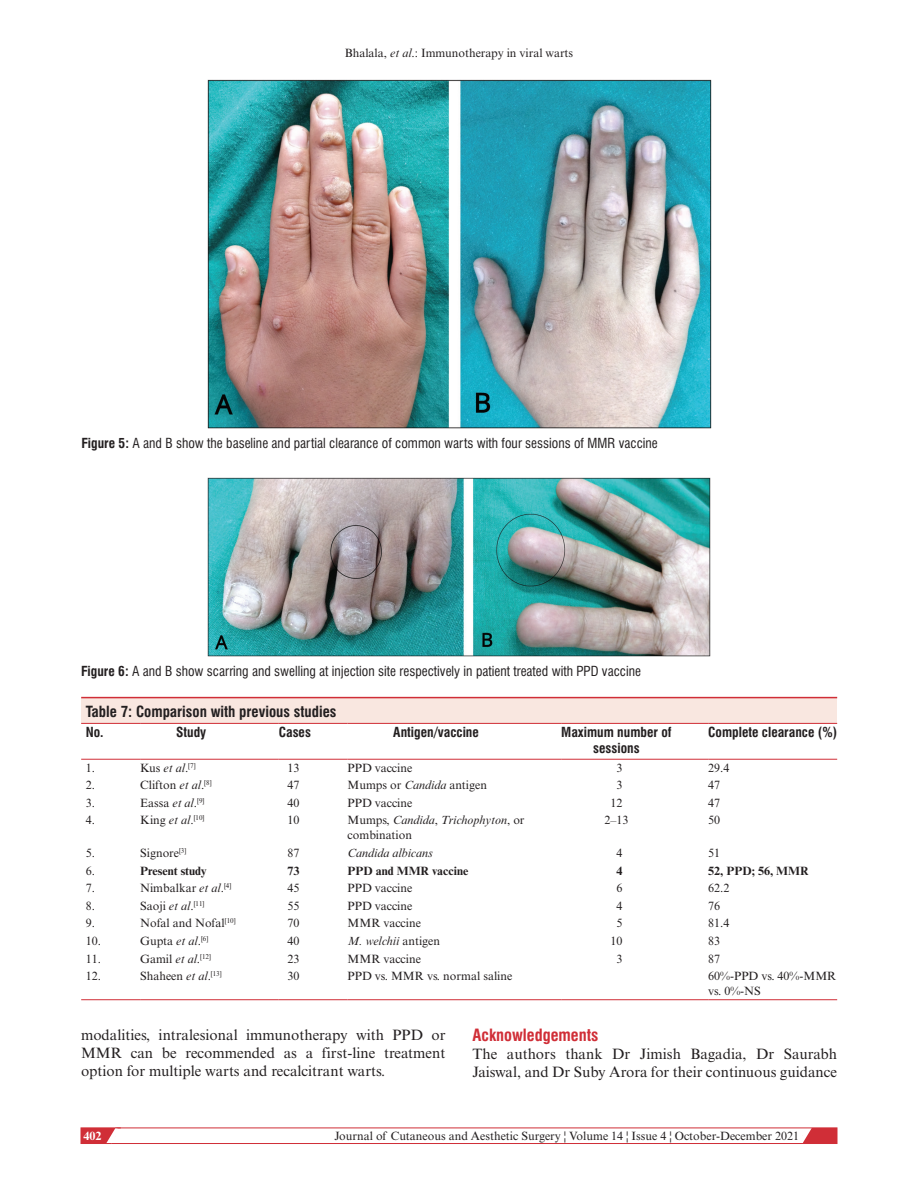
<style>
.page{position:relative;width:918px;height:1188px;background:#fff}
.page>*{position:absolute;margin:0;border:0;box-sizing:border-box;transform-origin:0 0}
.t1{font:700 condensed 16.5px "Swiss 721 BT";color:#d02e37}
.t2{font:15px/18px "Times New Roman MT Std";color:#231f20;text-align:justify}
.t3{font:700 condensed 15px "Swiss 721 BT";color:#231f20}
.t4{font:condensed 13.5px "Swiss 721 BT";color:#231f20}
.t5{font:700 condensed 13.5px/16.5px "Swiss 721 BT";color:#231f20;text-align:center}
.t6{font:12px/15px "Times New Roman MT Std";color:#231f20}
.t7{font:700 12px "Times New Roman MT Std";color:#231f20}
.t8{font:italic 12px "Times New Roman MT Std";color:#231f20}
.t9{font:700 12px "Times New Roman MT Std";color:#fff}
.s1{font-style:italic}
.s2{font-weight:700}
.s3{font-style:normal}
</style>
<div class="page">
<svg style="left:798px;top:1127px;width:39px;height:15px"></svg>
<div style="left:81px;top:1128px;width:756px;height:16px;border:1px solid #d02e37"></div>
<svg style="left:81px;top:1127px;width:40px;height:17px"></svg>
<img style="left:207px;top:80px;width:505px;height:349px">
<img style="left:207px;top:477px;width:504px;height:179px">
<div style="left:81px;top:698px;width:756px;height:25px;background:#f9e7e0"></div>
<hr style="left:81px;top:697px;width:756px;height:1px;background:#d02e37">
<hr style="left:81px;top:723px;width:59px;height:1px;background:#d02e37">
<hr style="left:81px;top:759px;width:59px;height:1px;background:#d02e37">
<hr style="left:140px;top:723px;width:139px;height:1px;background:#d02e37">
<hr style="left:140px;top:759px;width:139px;height:1px;background:#d02e37">
<hr style="left:279px;top:723px;width:69px;height:1px;background:#d02e37">
<hr style="left:279px;top:759px;width:69px;height:1px;background:#d02e37">
<hr style="left:348px;top:723px;width:213px;height:1px;background:#d02e37">
<hr style="left:348px;top:759px;width:213px;height:1px;background:#d02e37">
<hr style="left:561px;top:723px;width:147px;height:1px;background:#d02e37">
<hr style="left:561px;top:759px;width:147px;height:1px;background:#d02e37">
<hr style="left:708px;top:723px;width:129px;height:1px;background:#d02e37">
<hr style="left:708px;top:759px;width:129px;height:1px;background:#d02e37">
<hr style="left:81px;top:999px;width:59px;height:1px;background:#d02e37">
<hr style="left:140px;top:999px;width:139px;height:1px;background:#d02e37">
<hr style="left:279px;top:999px;width:69px;height:1px;background:#d02e37">
<hr style="left:348px;top:999px;width:213px;height:1px;background:#d02e37">
<hr style="left:561px;top:999px;width:147px;height:1px;background:#d02e37">
<hr style="left:708px;top:999px;width:129px;height:1px;background:#d02e37">
<p class="t6" style="left:345px;top:45px;width:230px">Bhalala, <span class="s1">et al</span>.: Immunotherapy in viral warts</p>
<p class="t4" style="left:81px;top:435px;width:578px"><span class="s2">Figure 5:</span> A and B show the baseline and partial clearance of common warts with four sessions of MMR vaccine</p>
<p class="t4" style="left:81px;top:663px;width:562px"><span class="s2">Figure 6:</span> A and B show scarring and swelling at injection site respectively in patient treated with PPD vaccine</p>
<p class="t3" style="left:86px;top:702px;width:252px">Table 7: Comparison with previous studies</p>
<p class="t5" style="left:86px;top:724px;width:19px">No.</p>
<p class="t5" style="left:176px;top:724px;width:32px">Study</p>
<p class="t5" style="left:279px;top:724px;width:34px">Cases</p>
<p class="t5" style="left:393px;top:724px;width:87px">Antigen/vaccine</p>
<p class="t5" style="left:561px;top:724px;width:112px">Maximum number of sessions</p>
<p class="t5" style="left:708px;top:724px;width:130px">Complete clearance (%)</p>
<p class="t6" style="left:86px;top:760px;width:11px">1.</p>
<p class="t6" style="left:140px;top:760px;width:57px">Kus <span class="s1">et al</span>.<sup>[7]</sup></p>
<p class="t6" style="left:287px;top:760px;width:13px">13</p>
<p class="t6" style="left:348px;top:760px;width:66px">PPD vaccine</p>
<p class="t6" style="left:616px;top:760px;width:7px">3</p>
<p class="t6" style="left:708px;top:760px;width:23px">29.4</p>
<p class="t6" style="left:86px;top:778px;width:11px">2.</p>
<p class="t6" style="left:140px;top:778px;width:73px">Clifton <span class="s1">et al</span>.<sup>[8]</sup></p>
<p class="t6" style="left:287px;top:778px;width:13px">47</p>
<p class="t6" style="left:348px;top:778px;width:141px">Mumps or <span class="s1">Candida</span> antigen</p>
<p class="t6" style="left:616px;top:778px;width:7px">3</p>
<p class="t6" style="left:708px;top:778px;width:13px">47</p>
<p class="t6" style="left:86px;top:795px;width:11px">3.</p>
<p class="t6" style="left:140px;top:795px;width:66px">Eassa <span class="s1">et al</span>.<sup>[9]</sup></p>
<p class="t6" style="left:287px;top:795px;width:13px">40</p>
<p class="t6" style="left:348px;top:795px;width:66px">PPD vaccine</p>
<p class="t6" style="left:610px;top:795px;width:13px">12</p>
<p class="t6" style="left:708px;top:795px;width:13px">47</p>
<p class="t6" style="left:86px;top:813px;width:11px">4.</p>
<p class="t6" style="left:140px;top:813px;width:66px">King <span class="s1">et al</span>.<sup>[10]</sup></p>
<p class="t6" style="left:287px;top:813px;width:13px">10</p>
<p class="t6" style="left:348px;top:813px;width:178px">Mumps, <span class="s1">Candida</span>, <span class="s1">Trichophyton</span>, or combination</p>
<p class="t6" style="left:604px;top:813px;width:25px">2–13</p>
<p class="t6" style="left:708px;top:813px;width:13px">50</p>
<p class="t6" style="left:86px;top:845px;width:11px">5.</p>
<p class="t6" style="left:140px;top:845px;width:48px">Signore<sup>[3]</sup></p>
<p class="t6" style="left:287px;top:845px;width:13px">87</p>
<p class="t8" style="left:348px;top:846px;width:87px">Candida albicans</p>
<p class="t6" style="left:616px;top:845px;width:7px">4</p>
<p class="t6" style="left:708px;top:845px;width:13px">51</p>
<p class="t6" style="left:86px;top:863px;width:11px">6.</p>
<p class="t7" style="left:140px;top:863px;width:68px">Present study</p>
<p class="t7" style="left:287px;top:863px;width:13px">73</p>
<p class="t7" style="left:348px;top:863px;width:122px">PPD and MMR vaccine</p>
<p class="t7" style="left:616px;top:863px;width:7px">4</p>
<p class="t7" style="left:708px;top:863px;width:102px">52, PPD; 56, MMR</p>
<p class="t6" style="left:86px;top:881px;width:11px">7.</p>
<p class="t6" style="left:140px;top:881px;width:93px">Nimbalkar <span class="s1">et al</span>.<sup>[4]</sup></p>
<p class="t6" style="left:287px;top:881px;width:13px">45</p>
<p class="t6" style="left:348px;top:881px;width:66px">PPD vaccine</p>
<p class="t6" style="left:616px;top:881px;width:7px">6</p>
<p class="t6" style="left:708px;top:881px;width:23px">62.2</p>
<p class="t6" style="left:86px;top:898px;width:11px">8.</p>
<p class="t6" style="left:140px;top:898px;width:66px">Saoji <span class="s1">et al</span>.<sup>[11]</sup></p>
<p class="t6" style="left:287px;top:898px;width:13px">55</p>
<p class="t6" style="left:348px;top:898px;width:66px">PPD vaccine</p>
<p class="t6" style="left:616px;top:898px;width:7px">4</p>
<p class="t6" style="left:708px;top:898px;width:13px">76</p>
<p class="t6" style="left:86px;top:916px;width:11px">9.</p>
<p class="t6" style="left:140px;top:916px;width:97px">Nofal and Nofal<sup>[10]</sup></p>
<p class="t6" style="left:287px;top:916px;width:13px">70</p>
<p class="t6" style="left:348px;top:916px;width:75px">MMR vaccine</p>
<p class="t6" style="left:616px;top:916px;width:7px">5</p>
<p class="t6" style="left:708px;top:916px;width:23px">81.4</p>
<p class="t6" style="left:86px;top:933px;width:17px">10.</p>
<p class="t6" style="left:140px;top:933px;width:70px">Gupta <span class="s1">et al</span>.<sup>[6]</sup></p>
<p class="t6" style="left:287px;top:933px;width:13px">40</p>
<p class="t8" style="left:348px;top:934px;width:94px">M. welchii <span class="s3">antigen</span></p>
<p class="t6" style="left:610px;top:933px;width:13px">10</p>
<p class="t6" style="left:708px;top:933px;width:13px">83</p>
<p class="t6" style="left:86px;top:951px;width:17px">11.</p>
<p class="t6" style="left:140px;top:951px;width:72px">Gamil <span class="s1">et al</span>.<sup>[12]</sup></p>
<p class="t6" style="left:287px;top:951px;width:13px">23</p>
<p class="t6" style="left:348px;top:951px;width:75px">MMR vaccine</p>
<p class="t6" style="left:616px;top:951px;width:7px">3</p>
<p class="t6" style="left:708px;top:951px;width:13px">87</p>
<p class="t6" style="left:86px;top:969px;width:17px">12.</p>
<p class="t6" style="left:140px;top:969px;width:83px">Shaheen <span class="s1">et al</span>.<sup>[13]</sup></p>
<p class="t6" style="left:287px;top:969px;width:13px">30</p>
<p class="t6" style="left:348px;top:969px;width:166px">PPD vs. MMR vs. normal saline</p>
<p class="t6" style="left:708px;top:969px;width:130px">60%-PPD vs. 40%-MMR vs. 0%-NS</p>
<p class="t2" style="left:81px;top:1026px;width:366px">modalities, intralesional immunotherapy with PPD or MMR can be recommended as a first-line treatment option for multiple warts and recalcitrant warts.</p>
<h1 class="t1" style="left:472px;top:1026px;width:128px">Acknowledgements</h1>
<p class="t2" style="left:472px;top:1045px;width:366px">The authors thank Dr Jimish Bagadia, Dr Saurabh<br>Jaiswal, and Dr Suby Arora for their continuous guidance</p>
<p class="t9" style="left:83px;top:1128px;width:19px">402</p>
<p class="t6" style="left:335px;top:1128px;width:466px">Journal of Cutaneous and Aesthetic Surgery ¦ Volume 14 ¦ Issue 4 ¦ October-December 2021</p>
</div>
